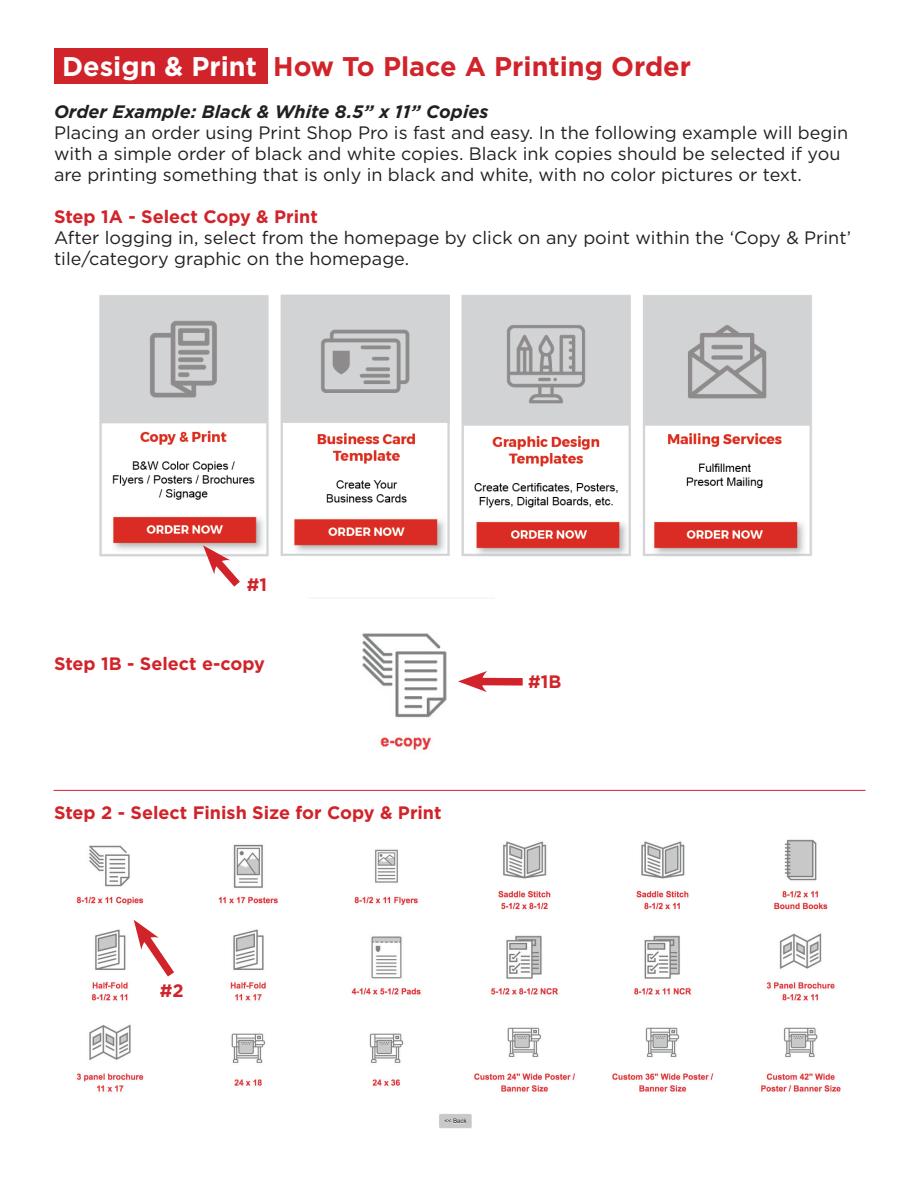
<style>
.page{position:relative;width:918px;height:1188px;background:#fff}
.page>*{position:absolute;margin:0;border:0;box-sizing:border-box;transform-origin:0 0}
.t1{font:700 27px "Gotham";color:#d1232a}
.t2{font:18px/21px "Gotham";color:#231f20}
.t3{font:700 18px "Gotham";color:#d1232a}
.t4{font:italic 700 18px "Gotham";color:#231f20}
.s1{color:#fff}
</style>
<div class="page">
<div style="left:54px;top:49px;width:214px;height:35px;background:#d1232a"></div>
<img style="left:99px;top:294px;width:713px;height:263px">
<svg style="left:203px;top:545px;width:45px;height:42px"></svg>
<img style="left:76px;top:839px;width:765px;height:290px">
<hr style="left:54px;top:790px;width:812px;height:1px;background:#d1232a">
<svg style="left:133px;top:920px;width:48px;height:65px"></svg>
<img style="left:362px;top:633px;width:133px;height:117px">
<div style="left:475px;top:678px;width:48px;height:8px;background:#d1232a"></div>
<svg style="left:458px;top:671px;width:29px;height:21px"></svg>
<p class="t1" style="left:62px;top:48px;width:631px"><span class="s1">Design &amp; Print</span> How To Place A Printing Order</p>
<p class="t4" style="left:54px;top:99px;width:436px">Order Example: Black &amp; White 8.5” x 11” Copies</p>
<p class="t2" style="left:54px;top:121px;width:796px">Placing an order using Print Shop Pro is fast and easy. In the following example will begin with a simple order of black and white copies. Black ink copies should be selected if you are printing something that is only in black and white, with no color pictures or text.</p>
<p class="t3" style="left:54px;top:204px;width:265px">Step 1A - Select Copy &amp; Print</p>
<p class="t2" style="left:54px;top:226px;width:799px">After logging in, select from the homepage by click on any point within the ‘Copy &amp; Print’ tile/category graphic on the homepage.</p>
<p class="t3" style="left:247px;top:572px;width:22px">#1</p>
<p class="t3" style="left:54px;top:652px;width:212px">Step 1B - Select e-copy</p>
<p class="t3" style="left:54px;top:801px;width:389px">Step 2 - Select Finish Size for Copy &amp; Print</p>
<p class="t3" style="left:160px;top:978px;width:25px">#2</p>
<p class="t3" style="left:528px;top:670px;width:35px">#1B</p>
</div>
